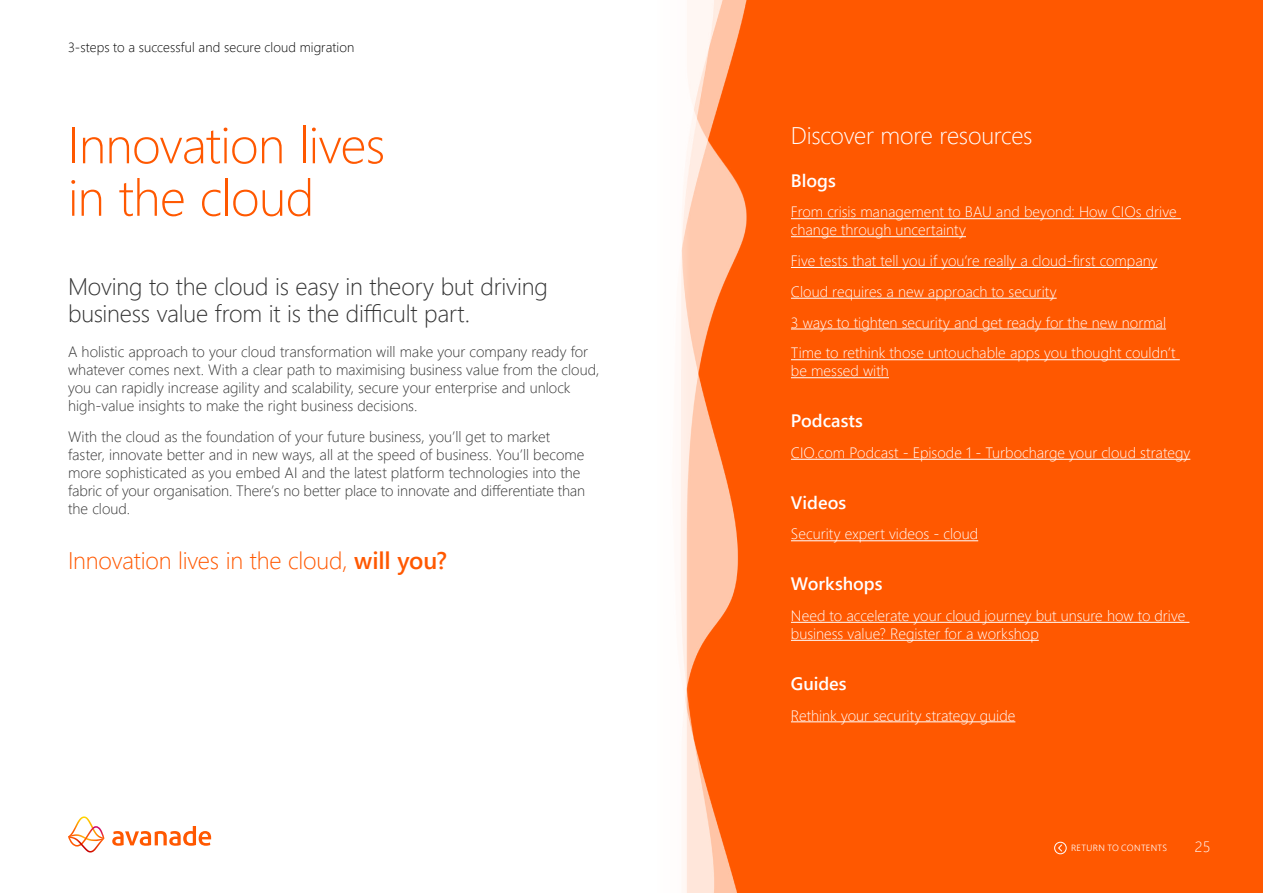
<style>
.page{position:relative;width:1263px;height:893px;background:#fff}
.page>*{position:absolute;margin:0;border:0;box-sizing:border-box;transform-origin:0 0}
.t1{font:300 51px/52.5px "Segoe UI";letter-spacing:-.015em;color:#ff5800}
.t2{font:300 24px/27px "Segoe UI";letter-spacing:-.01em;color:#333}
.t3{font:300 24px "Segoe UI";letter-spacing:-.01em;color:#ff5800}
.t4{font:300 24px "Segoe UI";letter-spacing:-.015em;color:#fff}
.t5{font:600 18px "Segoe UI";color:#fff}
.t6{font:300 15px/18px "Segoe UI";color:#333}
.t7{font:300 15px/30.8px "Segoe UI";color:#fff}
.t8{font:300 13.5px "Segoe UI";letter-spacing:.005em;color:#000}
.t9{font:300 9px "Segoe UI";letter-spacing:.035em;color:#fff}
.s1{font-weight:600}
</style>
<div class="page">
<div style="left:657px;top:0;width:606px;height:893px;background:#ff5800"></div>
<img style="left:689px;top:0;width:58px;height:893px">
<svg style="left:657px;top:0;width:32px;height:893px;background:#fff8f6"></svg>
<hr style="left:791px;top:218px;width:390px;height:1px;background:#fff">
<hr style="left:791px;top:236px;width:175px;height:1px;background:#fff">
<hr style="left:791px;top:267px;width:366px;height:1px;background:#fff">
<hr style="left:791px;top:298px;width:266px;height:1px;background:#fff">
<hr style="left:791px;top:329px;width:375px;height:1px;background:#fff">
<hr style="left:791px;top:359px;width:389px;height:1px;background:#fff">
<hr style="left:791px;top:377px;width:98px;height:1px;background:#fff">
<hr style="left:791px;top:459px;width:399px;height:1px;background:#fff">
<hr style="left:791px;top:540px;width:187px;height:1px;background:#fff">
<hr style="left:791px;top:622px;width:398px;height:1px;background:#fff">
<hr style="left:791px;top:640px;width:248px;height:1px;background:#fff">
<hr style="left:791px;top:721px;width:224px;height:1px;background:#fff">
<svg style="left:112px;top:826px;width:99px;height:20px"></svg>
<svg style="left:68px;top:816px;width:36px;height:36px"></svg>
<div style="left:1054px;top:842px;width:12px;height:12px;border:1px solid #fff;border-radius:50%"></div>
<svg style="left:1058px;top:844px;width:4px;height:8px"></svg>
<p class="t8" style="left:68px;top:37px;width:288px">3-steps to a successful and secure cloud migration</p>
<h1 class="t1" style="left:68px;top:117px;width:319px">Innovation lives in the cloud</h1>
<h2 class="t2" style="left:68px;top:272px;width:481px">Moving to the cloud is easy in theory but driving business value from it is the difficult part.</h2>
<p class="t6" style="left:68px;top:342px;width:533px">A holistic approach to your cloud transformation will make your company ready for whatever comes next. With a clear path to maximising business value from the cloud, you can rapidly increase agility and scalability, secure your enterprise and unlock high-value insights to make the right business decisions.</p>
<p class="t6" style="left:68px;top:427px;width:519px">With the cloud as the foundation of your future business, you’ll get to market faster, innovate better and in new ways, all at the speed of business. You’ll become more sophisticated as you embed AI and the latest platform technologies into the fabric of your organisation. There’s no better place to innovate and differentiate than the cloud.</p>
<h2 class="t3" style="left:68px;top:543px;width:381px">Innovation lives in the cloud, <span class="s1">will you?</span></h2>
<h2 class="t4" style="left:791px;top:118px;width:243px">Discover more resources</h2>
<p class="t5" style="left:791px;top:167px;width:46px">Blogs</p>
<p class="t7" style="left:791px;top:202px;width:387px;line-height:18px">From crisis management to BAU and beyond: How CIOs drive change through uncertainty</p>
<p class="t7" style="left:791px;top:245px;width:386px">Five tests that tell you if you’re really a cloud-first company Cloud requires a new approach to security<br>3 ways to tighten security and get ready for the new normal Time to rethink those untouchable apps you thought couldn’t</p>
<p class="t7" style="left:791px;top:355px;width:99px">be messed with</p>
<p class="t5" style="left:791px;top:407px;width:73px">Podcasts</p>
<p class="t7" style="left:791px;top:437px;width:401px">CIO.com Podcast - Episode 1 - Turbocharge your cloud strategy</p>
<p class="t5" style="left:791px;top:489px;width:57px">Videos</p>
<p class="t7" style="left:791px;top:518px;width:189px">Security expert videos - cloud</p>
<p class="t5" style="left:791px;top:570px;width:93px">Workshops</p>
<p class="t7" style="left:791px;top:606px;width:396px;line-height:18px">Need to accelerate your cloud journey but unsure how to drive business value? Register for a workshop</p>
<p class="t5" style="left:791px;top:670px;width:57px">Guides</p>
<p class="t7" style="left:791px;top:699px;width:226px">Rethink your security strategy guide</p>
<p class="t9" style="left:1071px;top:841px;width:98px">RETURN TO CONTENTS</p>
<p class="t7" style="left:1195px;top:831px;width:17px">25</p>
</div>
